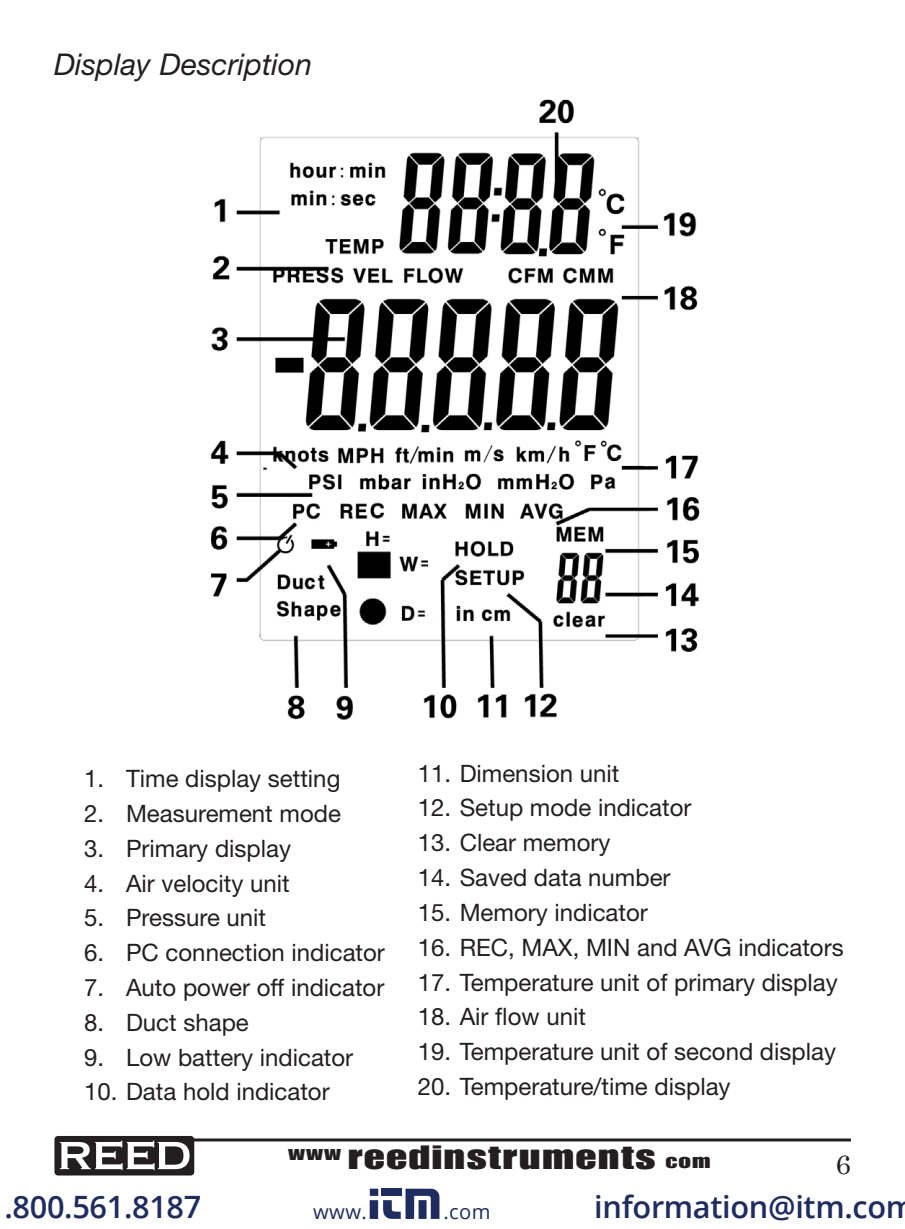
<style>
.page{position:relative;width:905px;height:1229px;background:#fff}
.page>*{position:absolute;margin:0;border:0;box-sizing:border-box;transform-origin:0 0}
.t1{font:33px "Impact LT Std";letter-spacing:.03em;color:#231f20;scale:1.42 1}
.t2{font:600 30.6px "Open Sans";letter-spacing:-.01em;color:#1e2c5f}
.t3{font:italic 30px "Helvetica Neue LT Std";color:#231f20}
.t4{font:27px "Century";color:#231f20}
.t5{font:24px "Helvetica Neue LT Std";color:#231f20}
.t6{font:20.1px "Open Sans";letter-spacing:.02em;color:#1e2c5f}
.s1{font-size:18.9px}
</style>
<div class="page">
<hr style="left:60px;top:1138px;width:790px;height:3px;background:#231f20">
<div style="left:54px;top:1136px;width:140px;height:39px;background:#231f20;border-radius:4px"></div>
<svg style="left:60px;top:1140px;width:129px;height:30px"></svg>
<img style="left:211px;top:99px;width:489px;height:621px">
<div style="left:370px;top:1188px;width:8px;height:7px;background:#1e2c5f"></div>
<div style="left:369px;top:1200px;width:9px;height:18px;background:#1e2c5f"></div>
<svg style="left:382px;top:1188px;width:57px;height:30px"></svg>
<p class="t3" style="left:54px;top:47px;width:260px">Display Description</p>
<p class="t5" style="left:84px;top:764px;width:258px">1. Time display setting</p>
<p class="t5" style="left:84px;top:799px;width:258px">2. Measurement mode</p>
<p class="t5" style="left:84px;top:834px;width:208px">3. Primary display</p>
<p class="t5" style="left:84px;top:868px;width:207px">4. Air velocity unit</p>
<p class="t5" style="left:84px;top:903px;width:184px">5. Pressure unit</p>
<p class="t5" style="left:84px;top:938px;width:302px">6. PC connection indicator</p>
<p class="t5" style="left:84px;top:973px;width:302px">7. Auto power off indicator</p>
<p class="t5" style="left:84px;top:1008px;width:166px">8. Duct shape</p>
<p class="t5" style="left:84px;top:1042px;width:271px">9. Low battery indicator</p>
<p class="t5" style="left:84px;top:1077px;width:247px">10. Data hold indicator</p>
<p class="t5" style="left:417px;top:758px;width:203px">11. Dimension unit</p>
<p class="t5" style="left:417px;top:793px;width:275px">12. Setup mode indicator</p>
<p class="t5" style="left:417px;top:828px;width:194px">13. Clear memory</p>
<p class="t5" style="left:417px;top:863px;width:254px">14. Saved data number</p>
<p class="t5" style="left:417px;top:898px;width:232px">15. Memory indicator</p>
<p class="t5" style="left:417px;top:932px;width:427px">16. REC, MAX, MIN and AVG indicators</p>
<p class="t5" style="left:417px;top:967px;width:421px">17. Temperature unit of primary display</p>
<p class="t5" style="left:417px;top:1002px;width:170px">18. Air flow unit</p>
<p class="t5" style="left:417px;top:1037px;width:420px">19. Temperature unit of second display</p>
<p class="t5" style="left:417px;top:1072px;width:314px">20. Temperature/time display</p>
<p class="t2" style="left:4px;top:1186px;width:198px">.800.561.8187</p>
<h1 class="t1" style="left:288px;top:1137px;width:299px"><sup>www</sup> reedinstruments <span class="s1">com</span></h1>
<p class="t4" style="left:835px;top:1141px;width:17px">6</p>
<p class="t6" style="left:313px;top:1198px;width:55px">www.</p>
<p class="t6" style="left:443px;top:1198px;width:49px">.com</p>
<p class="t2" style="left:594px;top:1186px;width:322px">information@itm.com</p>
</div>
